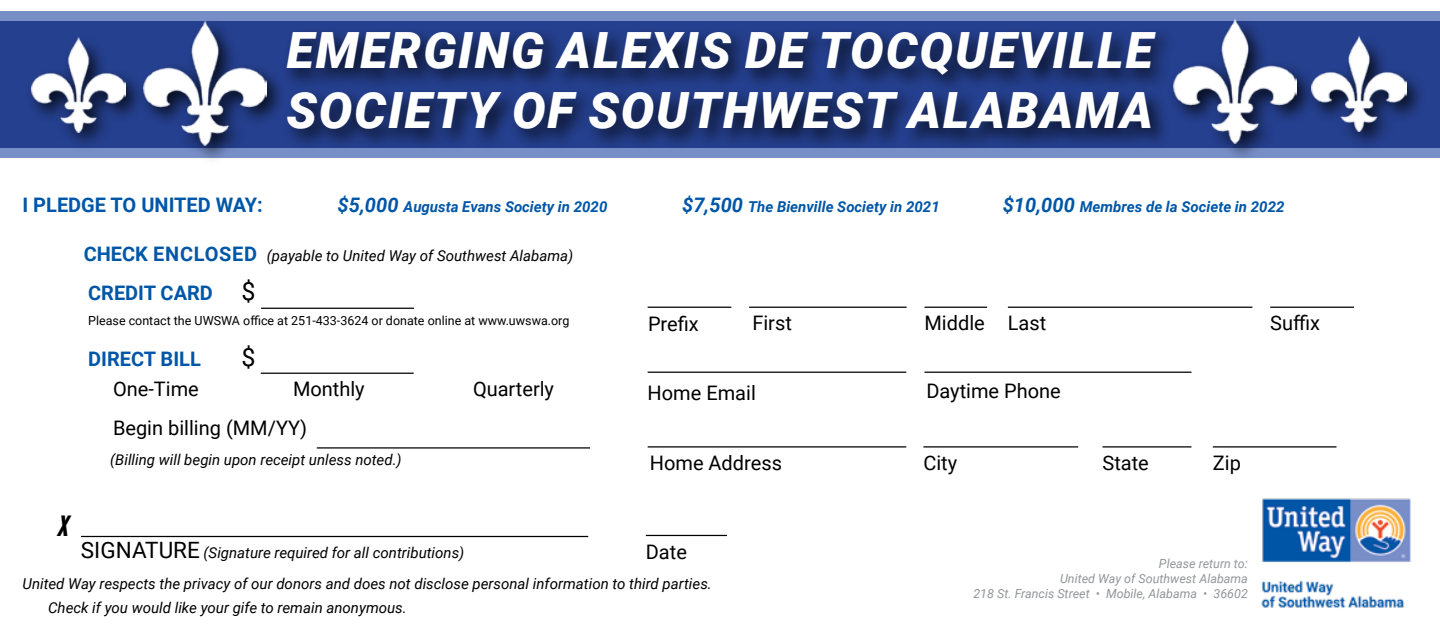
<style>
.page{position:relative;width:1440px;height:630px;background:#fff}
.page>*{position:absolute;margin:0;border:0;box-sizing:border-box;transform-origin:0 0}
.t1{font:italic 900 50px/60px "Roboto";letter-spacing:.035em;color:#fff}
.t2{font:italic 37.5px "League Gothic";color:#000}
.t3{font:25px "Roboto";color:#000}
.t4{font:20px "Roboto";color:#000}
.t5{font:700 20px "Roboto";color:#0056a7}
.t6{font:italic 15px/24px "Roboto";color:#000}
.t7{font:italic 700 15px "Roboto";color:#0056a7}
.t8{font:italic 12.5px/15px "Roboto";color:#939598;text-align:right}
.t9{font:12.5px "Roboto";color:#000}
.s1{font-size:20px}
.s2{font-weight:700;font-style:normal;font-size:20px;color:#0056a7}
.s3{font-weight:400;font-size:25px;color:#000}
.s4{font-style:normal;font-size:22.5px}
</style>
<div class="page">
<hr style="left:261px;top:373px;width:153px;height:1px;background:#000">
<hr style="left:261px;top:308px;width:153px;height:1px;background:#000">
<hr style="left:317px;top:447px;width:273px;height:2px;background:#000">
<div style="left:0;top:12px;width:1440px;height:146px;background:#788ec7"></div>
<div style="left:0;top:21px;width:1440px;height:127px;background:#25408f"></div>
<div style="left:137px;top:16px;width:150px;height:150px;background:#000;opacity:.75"></div>
<img style="left:144px;top:19px;width:123px;height:127px">
<div style="left:282px;top:27px;width:896px;height:123px;background:#000;opacity:.75"></div>
<div style="left:1167px;top:14px;width:150px;height:150px;background:#000;opacity:.75"></div>
<img style="left:1173px;top:17px;width:123px;height:127px">
<div style="left:24px;top:34px;width:122px;height:120px;background:#000;opacity:.75"></div>
<img style="left:31px;top:35px;width:94px;height:97px">
<div style="left:1305px;top:33px;width:122px;height:120px;background:#000;opacity:.75"></div>
<img style="left:1312px;top:35px;width:94px;height:97px">
<img style="left:1261px;top:498px;width:150px;height:110px">
<hr style="left:648px;top:307px;width:83px;height:1px;background:#000">
<hr style="left:749px;top:307px;width:158px;height:1px;background:#000">
<hr style="left:924px;top:307px;width:63px;height:1px;background:#000">
<hr style="left:1008px;top:307px;width:244px;height:1px;background:#000">
<hr style="left:1270px;top:307px;width:84px;height:1px;background:#000">
<hr style="left:648px;top:372px;width:258px;height:1px;background:#000">
<hr style="left:924px;top:372px;width:267px;height:1px;background:#000">
<hr style="left:648px;top:446px;width:258px;height:2px;background:#000">
<hr style="left:923px;top:446px;width:155px;height:2px;background:#000">
<hr style="left:1102px;top:446px;width:89px;height:2px;background:#000">
<hr style="left:1213px;top:446px;width:124px;height:2px;background:#000">
<hr style="left:81px;top:536px;width:507px;height:1px;background:#000">
<hr style="left:646px;top:535px;width:81px;height:1px;background:#000">
<h1 class="t1" style="left:286px;top:19px;width:869px">EMERGING ALEXIS DE TOCQUEVILLE<br>SOCIETY OF SOUTHWEST ALABAMA</h1>
<h3 class="t5" style="left:22px;top:191px;width:242px">I PLEDGE TO UNITED WAY:</h3>
<p class="t7" style="left:338px;top:196px;width:271px"><span class="s1">$5,000</span> Augusta Evans Society in 2020</p>
<p class="t7" style="left:682px;top:196px;width:259px"><span class="s1">$7,500</span> The Bienville Society in 2021</p>
<p class="t7" style="left:1003px;top:196px;width:283px"><span class="s1">$10,000</span> Membres de la Societe in 2022</p>
<p class="t6" style="left:84px;top:243px;width:491px"><span class="s2">CHECK ENCLOSED</span> (payable to United Way of Southwest Alabama)</p>
<h3 class="t5" style="left:88px;top:279px;width:169px">CREDIT CARD <span class="s3">$</span></h3>
<p class="t9" style="left:88px;top:312px;width:483px">Please contact the UWSWA office at 251-433-3624 or donate online at www.uwswa.org</p>
<h3 class="t5" style="left:88px;top:345px;width:114px">DIRECT BILL</h3>
<h3 class="t3" style="left:242px;top:340px;width:16px">$</h3>
<h3 class="t4" style="left:113px;top:375px;width:87px">One-Time</h3>
<h3 class="t4" style="left:293px;top:375px;width:73px">Monthly</h3>
<h3 class="t4" style="left:473px;top:375px;width:83px">Quarterly</h3>
<h3 class="t4" style="left:113px;top:414px;width:196px">Begin billing (MM/YY)</h3>
<p class="t6" style="left:110px;top:447px;width:293px">(Billing will begin upon receipt unless noted.)</p>
<h2 class="t2" style="left:57px;top:500px;width:13px">x</h2>
<h3 class="t4" style="left:648px;top:310px;width:52px">Prefix</h3>
<h3 class="t4" style="left:752px;top:309px;width:41px">First</h3>
<h3 class="t4" style="left:924px;top:309px;width:123px">Middle Last</h3>
<h3 class="t4" style="left:1270px;top:309px;width:51px">Suffix</h3>
<h3 class="t4" style="left:648px;top:379px;width:110px">Home Email</h3>
<h3 class="t4" style="left:926px;top:377px;width:136px">Daytime Phone</h3>
<h3 class="t4" style="left:650px;top:449px;width:134px">Home Address</h3>
<h3 class="t4" style="left:923px;top:449px;width:35px">City</h3>
<h3 class="t4" style="left:1102px;top:449px;width:48px">State</h3>
<h3 class="t4" style="left:1213px;top:449px;width:30px">Zip</h3>
<p class="t6" style="left:81px;top:540px;width:385px"><span class="s4">SIGNATURE</span> (Signature required for all contributions)</p>
<h3 class="t4" style="left:646px;top:537px;width:43px">Date</h3>
<p class="t6" style="left:48px;top:571px;width:665px;text-indent:-26px">United Way respects the privacy of our donors and does not disclose personal information to third parties.<br>Check if you would like your gife to remain anonymous.</p>
<p class="t8" style="left:973px;top:555px;width:276px">Please return to:<br>United Way of Southwest Alabama<br>218 St. Francis Street • Mobile, Alabama • 36602</p>
</div>
